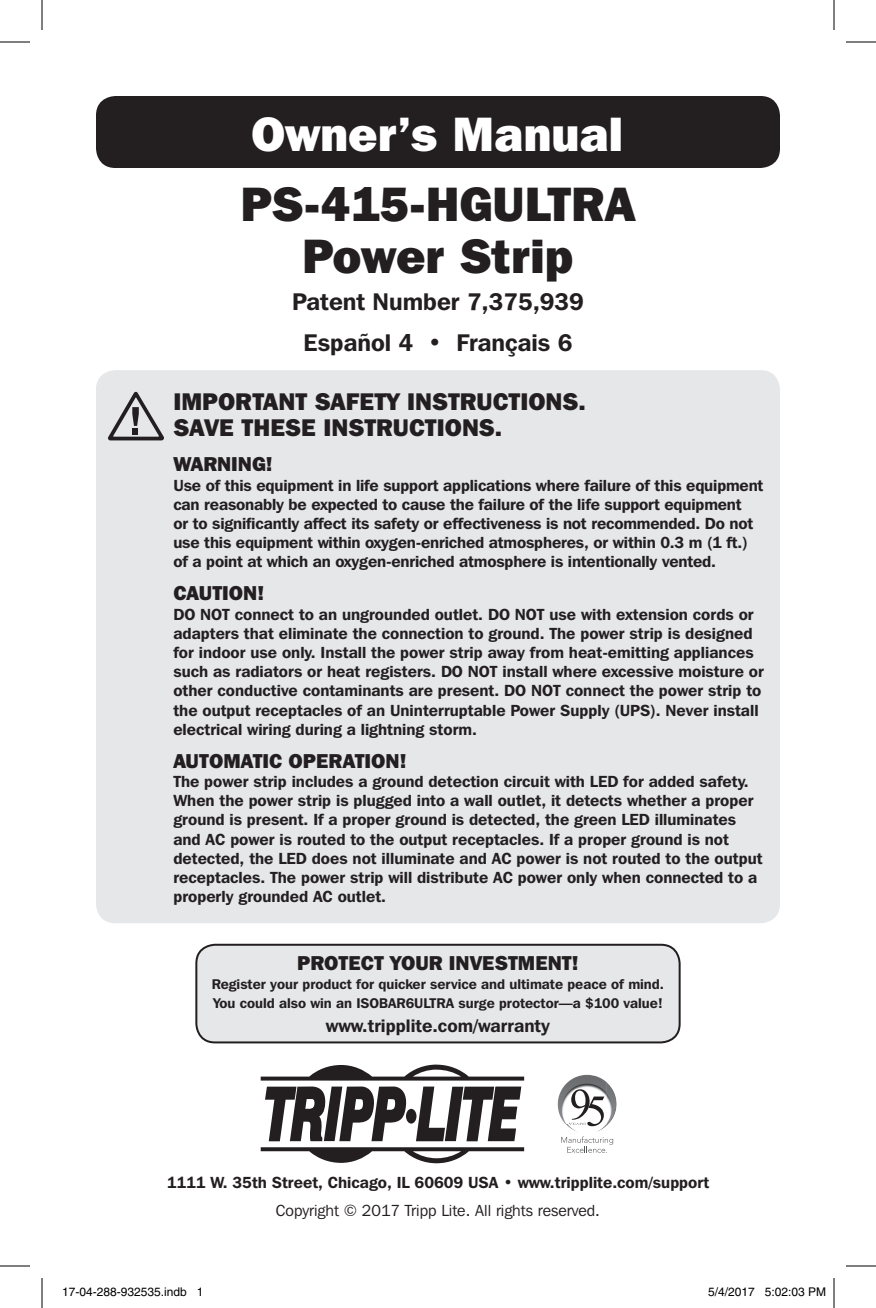
<style>
.page{position:relative;width:876px;height:1308px;background:#fff}
.page>*{position:absolute;margin:0;border:0;box-sizing:border-box;transform-origin:0 0}
.t1{font:800 48px/52px "Franklin Gothic IT Cby BT";color:#231f20;text-align:center}
.t2{font:800 48px "Franklin Gothic IT Cby BT";color:#fff}
.t3{font:800 24px/26px "Franklin Gothic IT Cby BT";color:#231f20}
.t4{font:600 24px "Franklin Gothic IT Cby BT";color:#231f20}
.t5{font:800 20px "Franklin Gothic IT Cby BT";color:#231f20}
.t6{font:600 18px "Franklin Gothic IT Cby BT";color:#231f20}
.t7{font:600 16px/19.2px "Franklin Gothic IT Cby BT";color:#231f20}
.t8{font:16px "Franklin Gothic IT Cby BT";color:#231f20}
.t9{font:600 14px "Franklin Gothic IT Cby BT";color:#231f20}
.t10{font:12px "Helvetica";color:#000}
</style>
<div class="page">
<div style="left:96px;top:96px;width:684px;height:72px;background:#231f20;border-radius:19px"></div>
<div style="left:96px;top:370px;width:684px;height:553px;background:#e6e7e9;border-radius:19px"></div>
<svg style="left:108px;top:392px;width:56px;height:48px"></svg>
<div style="left:196px;top:945px;width:484px;height:97px;background:#e6e7e9;border-radius:19px"></div>
<div style="left:195px;top:944px;width:486px;height:99px;border:2px solid #231f20;border-radius:19px"></div>
<div style="left:406px;top:1109px;width:10px;height:15px;background:#231f20;border-radius:50%"></div>
<svg style="left:265px;top:1087px;width:142px;height:54px"></svg>
<svg style="left:416px;top:1087px;width:105px;height:54px"></svg>
<svg style="left:261px;top:1065px;width:263px;height:16px"></svg>
<svg style="left:261px;top:1147px;width:263px;height:16px"></svg>
<img style="left:561px;top:1075px;width:25px;height:15px">
<img style="left:607px;top:1088px;width:10px;height:37px">
<img style="left:566px;top:1124px;width:35px;height:8px">
<svg style="left:561px;top:1136px;width:52px;height:17px"></svg>
<svg style="left:571px;top:1089px;width:33px;height:37px"></svg>
<hr style="left:0;top:42px;width:30px;height:1px;background:#000">
<hr style="left:846px;top:42px;width:30px;height:1px;background:#000">
<hr style="left:0;top:1266px;width:30px;height:1px;background:#000">
<hr style="left:846px;top:1266px;width:30px;height:1px;background:#000">
<hr style="left:42px;top:0;width:1px;height:30px;background:#000">
<hr style="left:42px;top:1278px;width:1px;height:30px;background:#000">
<hr style="left:834px;top:0;width:1px;height:30px;background:#000">
<hr style="left:834px;top:1278px;width:1px;height:30px;background:#000">
<p class="t2" style="left:251px;top:104px;width:373px">Owner’s Manual</p>
<p class="t1" style="left:240px;top:177px;width:397px">PS-415-HGULTRA<br>Power Strip</p>
<p class="t4" style="left:292px;top:287px;width:293px">Patent Number 7,375,939</p>
<p class="t4" style="left:304px;top:328px;width:270px">Español 4 • Français 6</p>
<p class="t3" style="left:173px;top:388px;width:414px">IMPORTANT SAFETY INSTRUCTIONS.<br>SAVE THESE INSTRUCTIONS.</p>
<p class="t5" style="left:173px;top:452px;width:101px">WARNING!</p>
<p class="t7" style="left:173px;top:475px;width:592px">Use of this equipment in life support applications where failure of this equipment can reasonably be expected to cause the failure of the life support equipment<br>or to significantly affect its safety or effectiveness is not recommended. Do not use this equipment within oxygen-enriched atmospheres, or within 0.3 m (1 ft.) of a point at which an oxygen-enriched atmosphere is intentionally vented.</p>
<p class="t5" style="left:173px;top:581px;width:92px">CAUTION!</p>
<p class="t7" style="left:173px;top:604px;width:592px">DO NOT connect to an ungrounded outlet. DO NOT use with extension cords or adapters that eliminate the connection to ground. The power strip is designed for indoor use only. Install the power strip away from heat-emitting appliances such as radiators or heat registers. DO NOT install where excessive moisture or other conductive contaminants are present. DO NOT connect the power strip to the output receptacles of an Uninterruptable Power Supply (UPS). Never install electrical wiring during a lightning storm.</p>
<p class="t5" style="left:173px;top:748px;width:235px">AUTOMATIC OPERATION!</p>
<p class="t7" style="left:173px;top:772px;width:591px">The power strip includes a ground detection circuit with LED for added safety.<br>When the power strip is plugged into a wall outlet, it detects whether a proper ground is present. If a proper ground is detected, the green LED illuminates and AC power is routed to the output receptacles. If a proper ground is not detected, the LED does not illuminate and AC power is not routed to the output receptacles. The power strip will distribute AC power only when connected to a properly grounded AC outlet.</p>
<p class="t5" style="left:297px;top:951px;width:283px">PROTECT YOUR INVESTMENT!</p>
<p class="t9" style="left:212px;top:976px;width:454px">Register your product for quicker service and ultimate peace of mind.</p>
<p class="t9" style="left:213px;top:995px;width:451px">You could also win an ISOBAR6ULTRA surge protector—a $100 value!</p>
<p class="t6" style="left:326px;top:1015px;width:226px">www.tripplite.com/warranty</p>
<p class="t7" style="left:167px;top:1173px;width:544px">1111 W. 35th Street, Chicago, IL 60609 USA • www.tripplite.com/support</p>
<p class="t8" style="left:276px;top:1201px;width:326px">Copyright © 2017 Tripp Lite. All rights reserved.</p>
<p class="t10" style="left:62px;top:1285px;width:143px">17-04-288-932535.indb 1</p>
<p class="t10" style="left:708px;top:1285px;width:120px">5/4/2017 5:02:03 PM</p>
</div>
